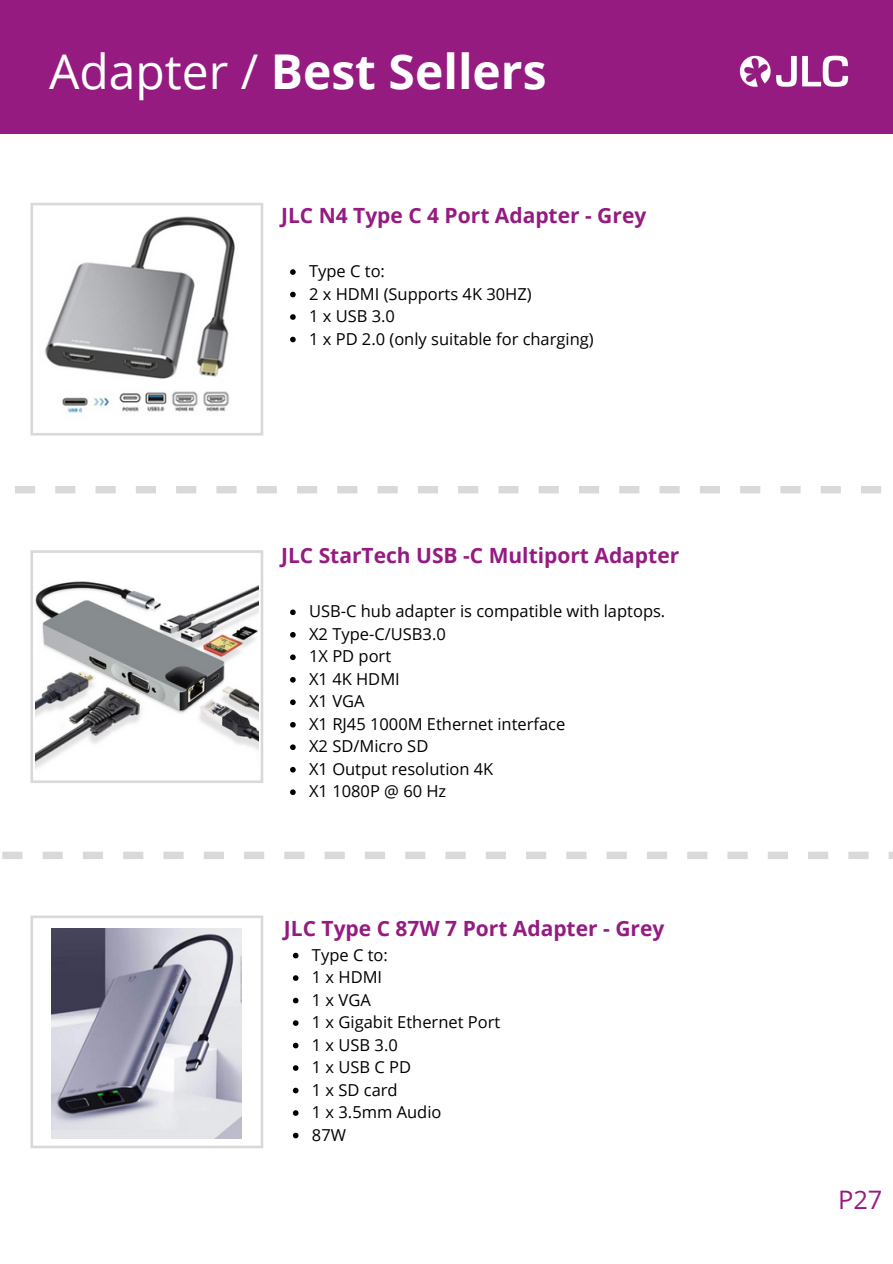
<style>
.page{position:relative;width:893px;height:1264px;background:#fff}
.page>*{position:absolute;margin:0;border:0;box-sizing:border-box;transform-origin:0 0}
.t1{font:700 48px "Open Sans";color:#fff}
.t2{font:25.5px "Open Sans";color:#951b81}
.t3{font:700 21px "Open Sans";color:#951b81}
.t4{font:16.5px/22.5px "Open Sans";color:#000}
.s1{font-weight:400}
</style>
<div class="page">
<div style="left:0;top:0;width:892px;height:134px;background:#951b81"></div>
<img style="left:739px;top:55px;width:109px;height:32px">
<svg style="left:2px;top:851px;width:890px;height:8px"></svg>
<svg style="left:30px;top:203px;width:233px;height:232px"></svg>
<svg style="left:30px;top:550px;width:233px;height:233px"></svg>
<svg style="left:30px;top:915px;width:233px;height:233px"></svg>
<svg style="left:15px;top:486px;width:866px;height:7px"></svg>
<img style="left:40px;top:216px;width:213px;height:206px">
<img style="left:35px;top:576px;width:224px;height:198px">
<img style="left:52px;top:928px;width:190px;height:210px">
<svg style="left:290px;top:269px;width:6px;height:6px"></svg>
<svg style="left:290px;top:292px;width:6px;height:5px"></svg>
<svg style="left:290px;top:314px;width:6px;height:6px"></svg>
<svg style="left:290px;top:337px;width:6px;height:5px"></svg>
<svg style="left:290px;top:609px;width:6px;height:6px"></svg>
<svg style="left:290px;top:632px;width:6px;height:5px"></svg>
<svg style="left:290px;top:654px;width:6px;height:6px"></svg>
<svg style="left:290px;top:677px;width:6px;height:5px"></svg>
<svg style="left:290px;top:699px;width:6px;height:6px"></svg>
<svg style="left:290px;top:722px;width:6px;height:5px"></svg>
<svg style="left:290px;top:744px;width:6px;height:6px"></svg>
<svg style="left:290px;top:767px;width:6px;height:5px"></svg>
<svg style="left:290px;top:789px;width:6px;height:6px"></svg>
<svg style="left:293px;top:952px;width:5px;height:6px"></svg>
<svg style="left:293px;top:975px;width:5px;height:5px"></svg>
<svg style="left:293px;top:997px;width:5px;height:6px"></svg>
<svg style="left:293px;top:1020px;width:5px;height:5px"></svg>
<svg style="left:293px;top:1042px;width:5px;height:6px"></svg>
<svg style="left:293px;top:1065px;width:5px;height:5px"></svg>
<svg style="left:293px;top:1087px;width:5px;height:6px"></svg>
<svg style="left:293px;top:1110px;width:5px;height:5px"></svg>
<svg style="left:293px;top:1132px;width:5px;height:6px"></svg>
<h1 class="t1" style="left:49px;top:38px;width:499px"><span class="s1">Adapter /</span> Best Sellers</h1>
<p class="t3" style="left:281px;top:201px;width:367px">JLC N4 Type C 4 Port Adapter - Grey</p>
<p class="t4" style="left:309px;top:259px;width:286px">Type C to:<br>2 x HDMI (Supports 4K 30HZ)<br>1 x USB 3.0<br>1 x PD 2.0 (only suitable for charging)</p>
<p class="t3" style="left:281px;top:541px;width:399px">JLC StarTech USB -C Multiport Adapter</p>
<p class="t4" style="left:309px;top:599px;width:358px">USB-C hub adapter is compatible with laptops.<br>X2 Type-C/USB3.0<br>1X PD port<br>X1 4K HDMI<br>X1 VGA<br>X1 RJ45 1000M Ethernet interface<br>X2 SD/Micro SD<br>X1 Output resolution 4K<br>X1 1080P @ 60 Hz</p>
<p class="t3" style="left:284px;top:913px;width:382px">JLC Type C 87W 7 Port Adapter - Grey</p>
<p class="t4" style="left:312px;top:943px;width:190px">Type C to:<br>1 x HDMI<br>1 x VGA<br>1 x Gigabit Ethernet Port<br>1 x USB 3.0<br>1xUSBCPD<br>1 x SD card<br>1 x 3.5mm Audio<br>87W</p>
<h2 class="t2" style="left:838px;top:1182px;width:46px">P27</h2>
</div>
